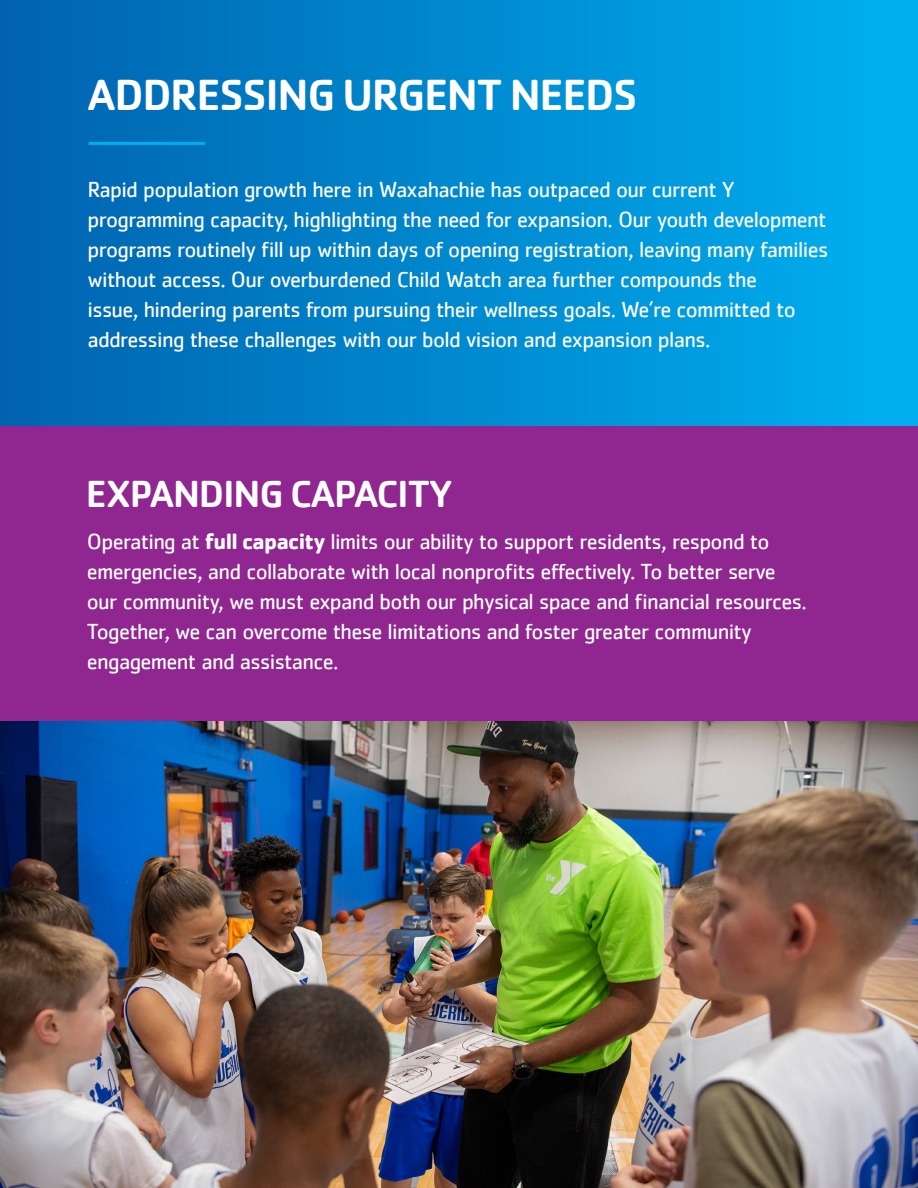
<style>
.page{position:relative;width:918px;height:1188px;background:#fff}
.page>*{position:absolute;margin:0;border:0;box-sizing:border-box;transform-origin:0 0}
.t1{font:500 45px "Cachet";letter-spacing:-.03em;color:#fff}
.t2{font:500 39px "Cachet";letter-spacing:-.03em;color:#fff}
.t3{font:22.5px/30px "Cachet";letter-spacing:-.03em;color:#fff}
.s1{font-weight:700}
</style>
<div class="page">
<div style="left:0;top:426px;width:918px;height:296px;background:#90268f"></div>
<div style="left:0;top:0;width:918px;height:426px;background:linear-gradient(to right,#0062af,#00b0f0)"></div>
<hr style="left:89px;top:142px;width:116px;height:3px;background:#00aeef">
<img style="left:0;top:722px;width:918px;height:466px">
<p class="t1" style="left:87px;top:67px;width:552px">ADDRESSING URGENT NEEDS</p>
<p class="t3" style="left:87px;top:174px;width:742px">Rapid population growth here in Waxahachie has outpaced our current Y programming capacity, highlighting the need for expansion. Our youth development programs routinely fill up within days of opening registration, leaving many families without access. Our overburdened Child Watch area further compounds the<br>issue, hindering parents from pursuing their wellness goals. We’re committed to addressing these challenges with our bold vision and expansion plans.</p>
<p class="t2" style="left:86px;top:470px;width:368px">EXPANDING CAPACITY</p>
<p class="t3" style="left:87px;top:526px;width:721px">Operating at <span class="s1">full capacity</span> limits our ability to support residents, respond to emergencies, and collaborate with local nonprofits effectively. To better serve our community, we must expand both our physical space and financial resources.<br>Together, we can overcome these limitations and foster greater community engagement and assistance.</p>
</div>
